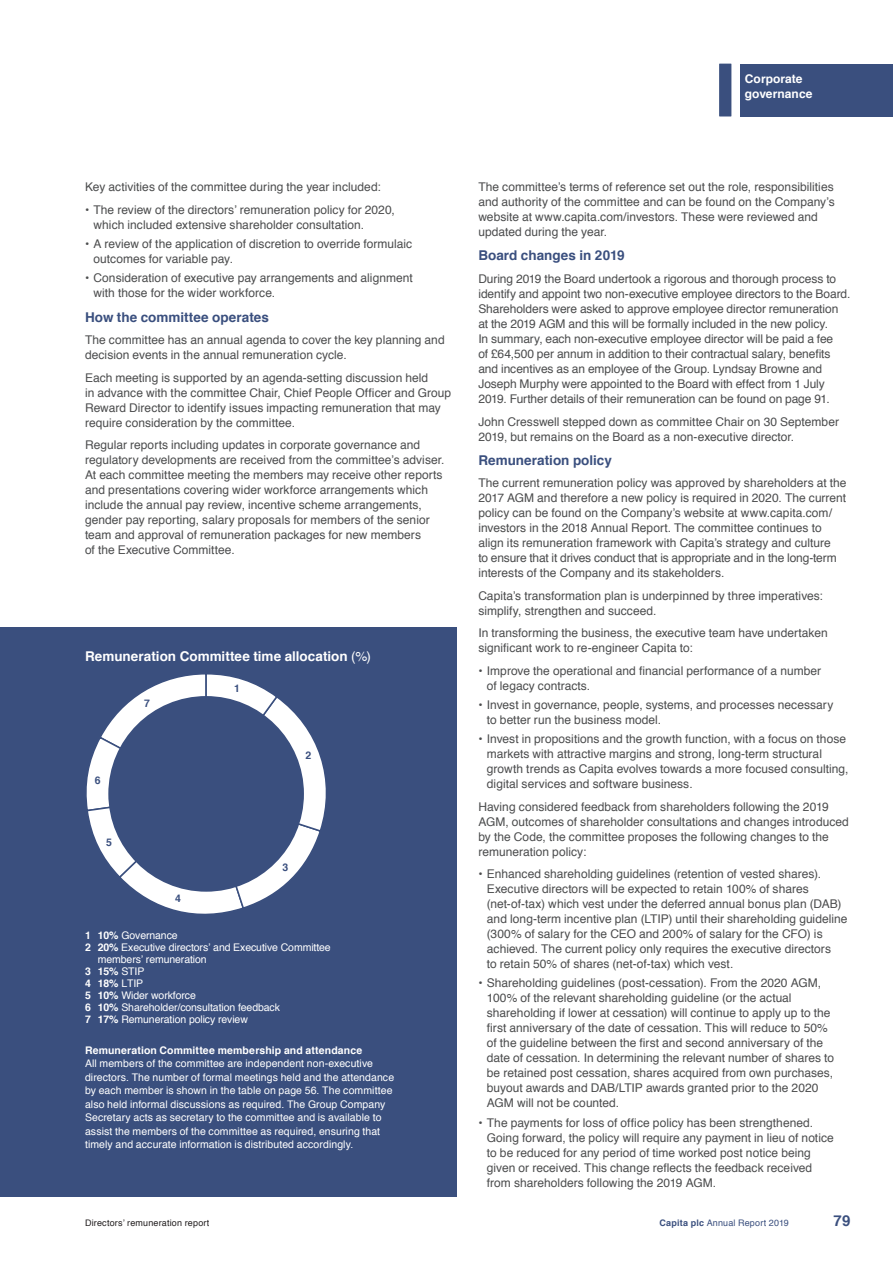
<style>
.page{position:relative;width:893px;height:1263px;background:#fff}
.page>*{position:absolute;margin:0;border:0;box-sizing:border-box;transform-origin:0 0}
.t1{font:700 15px "Helvetica";color:#3a4f7e}
.t2{font:700 13.5px "Helvetica";color:#3a4f7e}
.t3{font:700 13.5px "Helvetica";color:#fff}
.t4{font:12px/15px "Helvetica";color:#4b4c4d}
.t5{font:700 12px/15px "Helvetica";letter-spacing:.005em;color:#fff}
.t6{font:10.5px/13.5px "Helvetica";letter-spacing:.005em;color:#fff}
.t7{font:700 10.5px "Helvetica";letter-spacing:.01em;color:#fff}
.t8{font:700 10.5px "Helvetica";color:#3a4f7e}
.t9{font:9px "Helvetica";letter-spacing:.02em;color:#231f20}
.t10{font:9px "Helvetica";letter-spacing:.02em;color:#3a4f7e}
.s1{font-weight:400}
.s2{font-weight:700}
</style>
<div class="page">
<div style="left:0;top:627px;width:457px;height:569px;background:#3a4f7e"></div>
<svg style="left:86px;top:674px;width:240px;height:240px"></svg>
<div style="left:108px;top:696px;width:196px;height:196px;background:#3a4f7e;border-radius:50%"></div>
<div style="left:719px;top:64px;width:12px;height:52px;background:#3a4f7e"></div>
<div style="left:741px;top:64px;width:152px;height:52px;background:#3a4f7e"></div>
<p class="t5" style="left:745px;top:71px;width:69px">Corporate governance</p>
<p class="t4" style="left:85px;top:180px;width:297px">Key activities of the committee during the year included:</p>
<p class="t4" style="left:94px;top:203px;width:303px;text-indent:-9px">• The review of the directors’ remuneration policy for 2020, which included extensive shareholder consultation.</p>
<p class="t4" style="left:94px;top:237px;width:320px;text-indent:-9px">• A review of the application of discretion to override formulaic outcomes for variable pay.</p>
<p class="t4" style="left:94px;top:271px;width:321px;text-indent:-9px">• Consideration of executive pay arrangements and alignment with those for the wider workforce.</p>
<p class="t2" style="left:85px;top:306px;width:186px">How the committee operates</p>
<p class="t4" style="left:85px;top:333px;width:361px">The committee has an annual agenda to cover the key planning and decision events in the annual remuneration cycle.</p>
<p class="t4" style="left:85px;top:370px;width:368px">Each meeting is supported by an agenda-setting discussion held<br>in advance with the committee Chair, Chief People Officer and Group Reward Director to identify issues impacting remuneration that may require consideration by the committee.</p>
<p class="t4" style="left:85px;top:438px;width:361px">Regular reports including updates in corporate governance and regulatory developments are received from the committee’s adviser.<br>At each committee meeting the members may receive other reports and presentations covering wider workforce arrangements which include the annual pay review, incentive scheme arrangements, gender pay reporting, salary proposals for members of the senior team and approval of remuneration packages for new members<br>of the Executive Committee.</p>
<p class="t3" style="left:85px;top:646px;width:288px">Remuneration Committee time allocation <span class="s1">(%)</span></p>
<p class="t8" style="left:95px;top:772px;width:7px">6</p>
<p class="t8" style="left:106px;top:834px;width:7px">5</p>
<p class="t8" style="left:144px;top:695px;width:7px">7</p>
<p class="t8" style="left:175px;top:890px;width:7px">4</p>
<p class="t8" style="left:234px;top:680px;width:7px">1</p>
<p class="t8" style="left:306px;top:747px;width:7px">2</p>
<p class="t8" style="left:282px;top:859px;width:7px">3</p>
<p class="t6" style="left:85px;top:929px;width:94px"><span class="s2">1 10%</span> Governance</p>
<p class="t6" style="left:85px;top:941px;width:247px"><span class="s2">2 20%</span> Executive directors’ and Executive Committee</p>
<p class="t6" style="left:98px;top:953px;width:110px">members’ remuneration</p>
<p class="t7" style="left:85px;top:963px;width:61px">3 15% <span class="s1">STIP</span></p>
<p class="t7" style="left:85px;top:975px;width:60px">4 18% <span class="s1">LTIP</span></p>
<p class="t6" style="left:85px;top:989px;width:112px"><span class="s2">5 10%</span> Wider workforce</p>
<p class="t6" style="left:85px;top:1001px;width:196px"><span class="s2">6 10%</span> Shareholder/consultation feedback</p>
<p class="t6" style="left:85px;top:1013px;width:164px"><span class="s2">7 17%</span> Remuneration policy review</p>
<p class="t7" style="left:85px;top:1042px;width:279px">Remuneration Committee membership and attendance</p>
<p class="t6" style="left:85px;top:1057px;width:311px">All members of the committee are independent non-executive directors. The number of formal meetings held and the attendance by each member is shown in the table on page 56. The committee also held informal discussions as required. The Group Company Secretary acts as secretary to the committee and is available to assist the members of the committee as required, ensuring that timely and accurate information is distributed accordingly.</p>
<p class="t4" style="left:478px;top:180px;width:358px">The committee’s terms of reference set out the role, responsibilities and authority of the committee and can be found on the Company’s website at www.capita.com/investors. These were reviewed and updated during the year.</p>
<p class="t2" style="left:478px;top:245px;width:148px">Board changes in 2019</p>
<p class="t4" style="left:478px;top:272px;width:374px">During 2019 the Board undertook a rigorous and thorough process to identify and appoint two non-executive employee directors to the Board.<br>Shareholders were asked to approve employee director remuneration at the 2019 AGM and this will be formally included in the new policy.<br>In summary, each non-executive employee director will be paid a fee<br>of £64,500 per annum in addition to their contractual salary, benefits and incentives as an employee of the Group. Lyndsay Browne and Joseph Murphy were appointed to the Board with effect from 1 July 2019. Further details of their remuneration can be found on page 91.</p>
<p class="t4" style="left:478px;top:414px;width:362px">John Cresswell stepped down as committee Chair on 30 September<br>2019, but remains on the Board as a non-executive director.</p>
<p class="t2" style="left:478px;top:449px;width:135px">Remuneration policy</p>
<p class="t4" style="left:478px;top:476px;width:370px">The current remuneration policy was approved by shareholders at the 2017 AGM and therefore a new policy is required in 2020. The current policy can be found on the Company’s website at www.capita.com/ investors in the 2018 Annual Report. The committee continues to align its remuneration framework with Capita’s strategy and culture<br>to ensure that it drives conduct that is appropriate and in the long-term interests of the Company and its stakeholders.</p>
<p class="t4" style="left:478px;top:588px;width:346px">Capita’s transformation plan is underpinned by three imperatives: simplify, strengthen and succeed.</p>
<p class="t4" style="left:478px;top:626px;width:351px">In transforming the business, the executive team have undertaken significant work to re-engineer Capita to:</p>
<p class="t4" style="left:487px;top:663px;width:336px;text-indent:-9px">• Improve the operational and financial performance of a number of legacy contracts.</p>
<p class="t4" style="left:487px;top:697px;width:348px;text-indent:-9px">• Invest in governance, people, systems, and processes necessary to better run the business model.</p>
<p class="t4" style="left:487px;top:732px;width:363px;text-indent:-9px">• Invest in propositions and the growth function, with a focus on those markets with attractive margins and strong, long-term structural growth trends as Capita evolves towards a more focused consulting, digital services and software business.</p>
<p class="t4" style="left:478px;top:799px;width:372px">Having considered feedback from shareholders following the 2019<br>AGM, outcomes of shareholder consultations and changes introduced by the Code, the committee proposes the following changes to the remuneration policy:</p>
<p class="t4" style="left:487px;top:867px;width:362px;text-indent:-9px">• Enhanced shareholding guidelines (retention of vested shares).<br>Executive directors will be expected to retain 100% of shares (net-of-tax) which vest under the deferred annual bonus plan (DAB) and long-term incentive plan (LTIP) until their shareholding guideline (300% of salary for the CEO and 200% of salary for the CFO) is achieved. The current policy only requires the executive directors<br>to retain 50% of shares (net-of-tax) which vest.</p>
<p class="t4" style="left:487px;top:976px;width:349px;text-indent:-9px">• Shareholding guidelines (post-cessation). From the 2020 AGM, 100% of the relevant shareholding guideline (or the actual shareholding if lower at cessation) will continue to apply up to the first anniversary of the date of cessation. This will reduce to 50% of the guideline between the first and second anniversary of the date of cessation. In determining the relevant number of shares to be retained post cessation, shares acquired from own purchases, buyout awards and DAB/LTIP awards granted prior to the 2020<br>AGM will not be counted.</p>
<p class="t4" style="left:487px;top:1115px;width:348px;text-indent:-9px">• The payments for loss of office policy has been strengthened.<br>Going forward, the policy will require any payment in lieu of notice to be reduced for any period of time worked post notice being given or received. This change reflects the feedback received from shareholders following the 2019 AGM.</p>
<p class="t9" style="left:85px;top:1216px;width:126px">Directors’ remuneration report</p>
<p class="t10" style="left:660px;top:1216px;width:131px"><span class="s2">Capita plc</span> Annual Report 2019</p>
<p class="t1" style="left:834px;top:1209px;width:18px">79</p>
</div>
